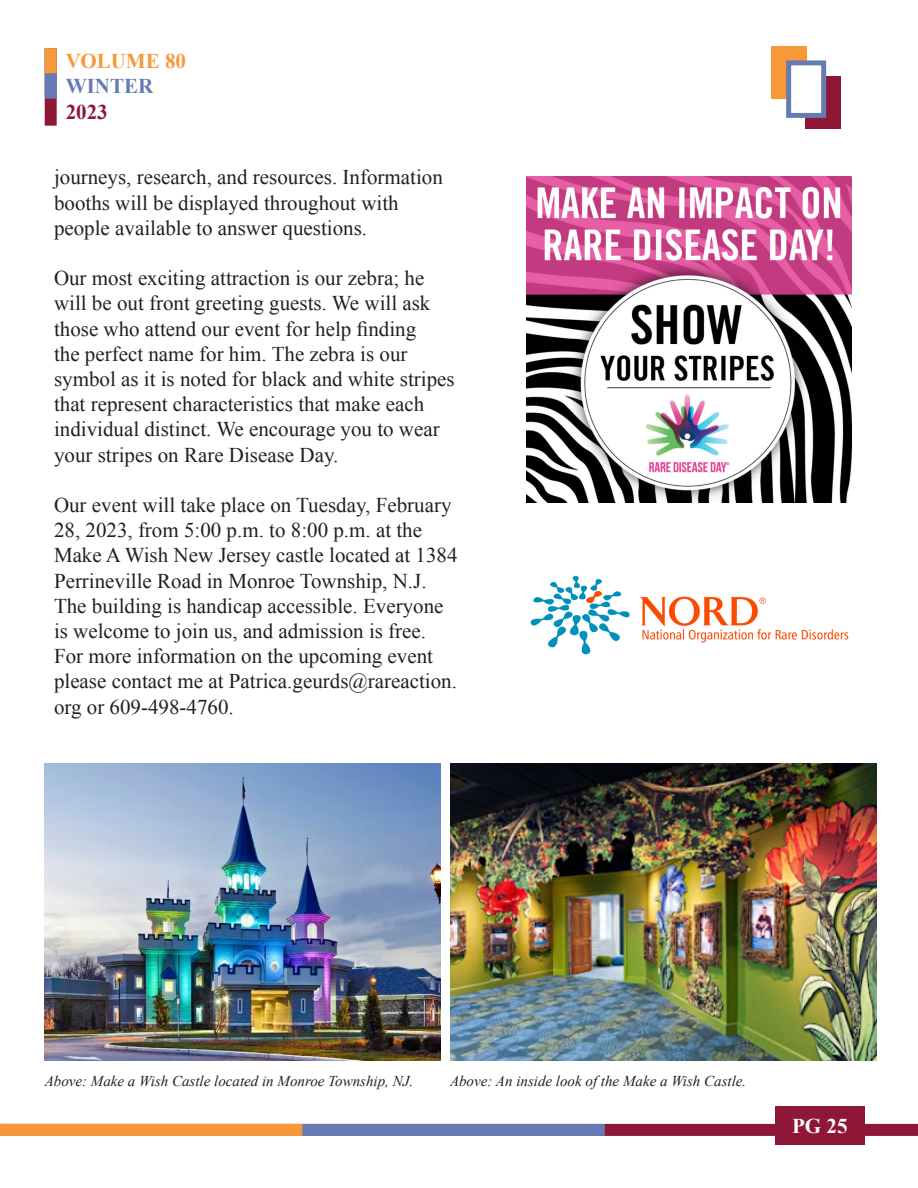
<style>
.page{position:relative;width:918px;height:1188px;background:#fff}
.page>*{position:absolute;margin:0;border:0;box-sizing:border-box;transform-origin:0 0}
.Paragraph_Style_2{font:21px/25.2px "Times New Roman";color:#231f20}
.t1{font:700 21px "Times New Roman";color:#f79839}
.t2{font:700 21px "Times New Roman";color:#667bb4}
.t3{font:700 21px "Times New Roman";color:#8e1737}
.t4{font:700 21px "Times New Roman";color:#fff}
.t5{font:italic 15px "Times New Roman";color:#231f20}
</style>
<div class="page">
<img style="left:45px;top:763px;width:396px;height:297px">
<div style="left:45px;top:48px;width:12px;height:78px;background:#8e1737"></div>
<div style="left:45px;top:48px;width:12px;height:51px;background:#667bb4"></div>
<div style="left:45px;top:48px;width:12px;height:25px;background:#f79839"></div>
<div style="left:805px;top:76px;width:35px;height:53px;background:#8e1737"></div>
<div style="left:771px;top:46px;width:35px;height:53px;background:#f79839"></div>
<div style="left:786px;top:60px;width:40px;height:58px;background:#fff;border:5px solid #667bb4"></div>
<div style="left:0;top:1124px;width:918px;height:12px;background:#8e1737"></div>
<div style="left:0;top:1124px;width:605px;height:12px;background:#667bb4"></div>
<div style="left:0;top:1124px;width:302px;height:12px;background:#f79839"></div>
<div style="left:775px;top:1106px;width:90px;height:38px;background:#8e1737"></div>
<img style="left:526px;top:177px;width:326px;height:325px">
<img style="left:530px;top:575px;width:319px;height:80px">
<img style="left:450px;top:763px;width:427px;height:297px">
<p class="t1" style="left:66px;top:47px;width:122px">VOLUME 80</p>
<p class="t2" style="left:66px;top:72px;width:89px">WINTER</p>
<p class="t3" style="left:66px;top:97px;width:43px">2023</p>
<p class="Paragraph_Style_2" style="left:54px;top:164px;width:390px">journeys, research, and resources. Information booths will be displayed throughout with people available to answer questions.</p>
<p class="Paragraph_Style_2" style="left:54px;top:265px;width:402px">Our most exciting attraction is our zebra; he will be out front greeting guests. We will ask those who attend our event for help finding<br>the perfect name for him. The zebra is our symbol as it is noted for black and white stripes that represent characteristics that make each individual distinct. We encourage you to wear your stripes on Rare Disease Day.</p>
<p class="Paragraph_Style_2" style="left:54px;top:492px;width:405px">Our event will take place on Tuesday, February 28, 2023, from 5:00 p.m. to 8:00 p.m. at the Make A Wish New Jersey castle located at 1384<br>Perrineville Road in Monroe Township, N.J.<br>The building is handicap accessible. Everyone is welcome to join us, and admission is free.<br>For more information on the upcoming event please contact me at Patrica.geurds@rareaction. org or 609-498-4760.</p>
<p class="t5" style="left:45px;top:1070px;width:370px">Above: Make a Wish Castle located in Monroe Township, NJ.</p>
<p class="t5" style="left:450px;top:1070px;width:298px">Above: An inside look of the Make a Wish Castle.</p>
<p class="t4" style="left:792px;top:1111px;width:57px">PG 25</p>
</div>
